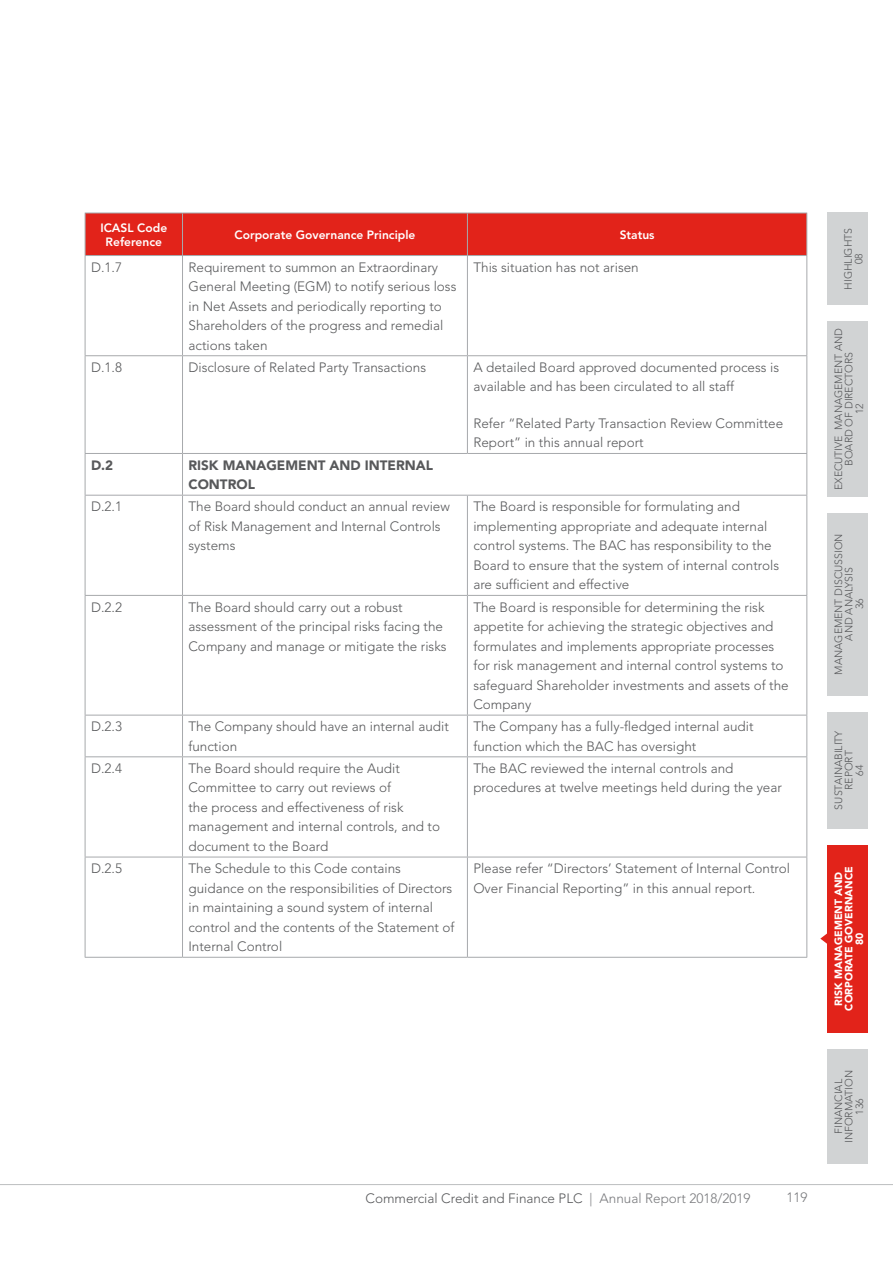
<style>
.page{position:relative;width:893px;height:1263px;background:#fff}
.page>*{position:absolute;margin:0;border:0;box-sizing:border-box;transform-origin:0 0}
.t1{font:300 13.5px/19.5px "Avenir LT Std";color:#58595b}
.t2{font:900 13.5px/19.5px "Avenir LT Std";color:#58595b}
.t3{font:300 13.5px "Avenir LT Std";color:#797a7d}
.t4{font:800 12px/14.4px "Avenir LT Std";color:#fff;text-align:center}
.t5{font:300 10.5px/10.5px "Avenir LT Std";color:#58595b;text-align:center}
.t6{font:900 10.5px/10.5px "Avenir LT Std";color:#fff;text-align:center}
.s1{color:#797a7d}
</style>
<div class="page">
<hr style="left:0;top:1184px;width:893px;height:1px;background:#bcbec0">
<div style="left:86px;top:214px;width:720px;height:41px;background:#e2231a"></div>
<hr style="left:85px;top:213px;width:98px;height:1px;background:#a7a9ac">
<hr style="left:85px;top:213px;width:1px;height:42px;background:#a7a9ac">
<hr style="left:183px;top:213px;width:284px;height:1px;background:#a7a9ac">
<hr style="left:182px;top:213px;width:1px;height:42px;background:#a7a9ac">
<hr style="left:467px;top:213px;width:340px;height:1px;background:#a7a9ac">
<hr style="left:467px;top:213px;width:1px;height:42px;background:#a7a9ac">
<hr style="left:806px;top:213px;width:1px;height:42px;background:#a7a9ac">
<hr style="left:85px;top:255px;width:98px;height:1px;background:#a7a9ac">
<hr style="left:85px;top:256px;width:1px;height:99px;background:#a7a9ac">
<hr style="left:183px;top:255px;width:284px;height:1px;background:#a7a9ac">
<hr style="left:182px;top:256px;width:1px;height:99px;background:#a7a9ac">
<hr style="left:467px;top:255px;width:340px;height:1px;background:#a7a9ac">
<hr style="left:467px;top:256px;width:1px;height:99px;background:#a7a9ac">
<hr style="left:806px;top:256px;width:1px;height:99px;background:#a7a9ac">
<hr style="left:85px;top:355px;width:98px;height:1px;background:#a7a9ac">
<hr style="left:85px;top:356px;width:1px;height:97px;background:#a7a9ac">
<hr style="left:183px;top:355px;width:284px;height:1px;background:#a7a9ac">
<hr style="left:182px;top:356px;width:1px;height:97px;background:#a7a9ac">
<hr style="left:467px;top:355px;width:340px;height:1px;background:#a7a9ac">
<hr style="left:467px;top:356px;width:1px;height:97px;background:#a7a9ac">
<hr style="left:806px;top:356px;width:1px;height:97px;background:#a7a9ac">
<hr style="left:85px;top:453px;width:98px;height:1px;background:#a7a9ac">
<hr style="left:85px;top:454px;width:1px;height:41px;background:#a7a9ac">
<hr style="left:183px;top:453px;width:284px;height:1px;background:#a7a9ac">
<hr style="left:182px;top:454px;width:1px;height:41px;background:#a7a9ac">
<hr style="left:467px;top:453px;width:340px;height:1px;background:#a7a9ac">
<hr style="left:806px;top:454px;width:1px;height:41px;background:#a7a9ac">
<hr style="left:85px;top:495px;width:98px;height:1px;background:#a7a9ac">
<hr style="left:85px;top:495px;width:1px;height:100px;background:#a7a9ac">
<hr style="left:183px;top:495px;width:284px;height:1px;background:#a7a9ac">
<hr style="left:182px;top:495px;width:1px;height:100px;background:#a7a9ac">
<hr style="left:467px;top:495px;width:340px;height:1px;background:#a7a9ac">
<hr style="left:467px;top:495px;width:1px;height:100px;background:#a7a9ac">
<hr style="left:806px;top:495px;width:1px;height:100px;background:#a7a9ac">
<hr style="left:85px;top:595px;width:98px;height:1px;background:#a7a9ac">
<hr style="left:85px;top:596px;width:1px;height:119px;background:#a7a9ac">
<hr style="left:183px;top:595px;width:284px;height:1px;background:#a7a9ac">
<hr style="left:182px;top:596px;width:1px;height:119px;background:#a7a9ac">
<hr style="left:467px;top:595px;width:340px;height:1px;background:#a7a9ac">
<hr style="left:467px;top:596px;width:1px;height:119px;background:#a7a9ac">
<hr style="left:806px;top:596px;width:1px;height:119px;background:#a7a9ac">
<hr style="left:85px;top:715px;width:98px;height:1px;background:#a7a9ac">
<hr style="left:85px;top:715px;width:1px;height:41px;background:#a7a9ac">
<hr style="left:183px;top:715px;width:284px;height:1px;background:#a7a9ac">
<hr style="left:182px;top:715px;width:1px;height:41px;background:#a7a9ac">
<hr style="left:467px;top:715px;width:340px;height:1px;background:#a7a9ac">
<hr style="left:467px;top:715px;width:1px;height:41px;background:#a7a9ac">
<hr style="left:806px;top:715px;width:1px;height:41px;background:#a7a9ac">
<hr style="left:85px;top:756px;width:98px;height:1px;background:#a7a9ac">
<hr style="left:85px;top:757px;width:1px;height:100px;background:#a7a9ac">
<hr style="left:183px;top:756px;width:284px;height:1px;background:#a7a9ac">
<hr style="left:182px;top:757px;width:1px;height:100px;background:#a7a9ac">
<hr style="left:467px;top:756px;width:340px;height:1px;background:#a7a9ac">
<hr style="left:467px;top:757px;width:1px;height:100px;background:#a7a9ac">
<hr style="left:806px;top:757px;width:1px;height:100px;background:#a7a9ac">
<hr style="left:85px;top:857px;width:98px;height:1px;background:#a7a9ac">
<hr style="left:85px;top:857px;width:1px;height:100px;background:#a7a9ac">
<hr style="left:183px;top:857px;width:284px;height:1px;background:#a7a9ac">
<hr style="left:182px;top:857px;width:1px;height:100px;background:#a7a9ac">
<hr style="left:467px;top:857px;width:340px;height:1px;background:#a7a9ac">
<hr style="left:467px;top:857px;width:1px;height:100px;background:#a7a9ac">
<hr style="left:806px;top:857px;width:1px;height:100px;background:#a7a9ac">
<hr style="left:85px;top:957px;width:98px;height:1px;background:#a7a9ac">
<hr style="left:183px;top:957px;width:284px;height:1px;background:#a7a9ac">
<hr style="left:467px;top:957px;width:340px;height:1px;background:#a7a9ac">
<svg style="left:820px;top:933px;width:7px;height:11px"></svg>
<div style="left:827px;top:213px;width:41px;height:92px;background:#d1d3d4"></div>
<div style="left:827px;top:321px;width:41px;height:176px;background:#d1d3d4"></div>
<div style="left:827px;top:513px;width:41px;height:182px;background:#d1d3d4"></div>
<div style="left:827px;top:712px;width:41px;height:116px;background:#d1d3d4"></div>
<div style="left:827px;top:845px;width:41px;height:187px;background:#e2231a"></div>
<div style="left:827px;top:1049px;width:41px;height:115px;background:#d1d3d4"></div>
<p class="t4" style="left:100px;top:220px;width:68px">ICASL Code<br>Reference</p>
<p class="t4" style="left:235px;top:227px;width:182px">Corporate Governance Principle</p>
<p class="t4" style="left:620px;top:227px;width:36px">Status</p>
<p class="t1" style="left:91px;top:257px;width:33px">D.1.7</p>
<p class="t1" style="left:188px;top:257px;width:269px">Requirement to summon an Extraordinary General Meeting (EGM) to notify serious loss in Net Assets and periodically reporting to Shareholders of the progress and remedial actions taken</p>
<p class="t1" style="left:473px;top:257px;width:167px">This situation has not arisen</p>
<p class="t1" style="left:91px;top:358px;width:33px">D.1.8</p>
<p class="t1" style="left:188px;top:358px;width:239px">Disclosure of Related Party Transactions</p>
<p class="t1" style="left:473px;top:358px;width:307px">A detailed Board approved documented process is available and has been circulated to all staff</p>
<p class="t1" style="left:473px;top:414px;width:311px">Refer “Related Party Transaction Review Committee<br>Report” in this annual report</p>
<p class="t2" style="left:91px;top:455px;width:24px">D.2</p>
<p class="t2" style="left:188px;top:455px;width:246px">RISK MANAGEMENT AND INTERNAL<br>CONTROL</p>
<p class="t1" style="left:91px;top:497px;width:33px">D.2.1</p>
<p class="t1" style="left:188px;top:497px;width:263px">The Board should conduct an annual review of Risk Management and Internal Controls systems</p>
<p class="t1" style="left:473px;top:497px;width:307px">The Board is responsible for formulating and implementing appropriate and adequate internal control systems. The BAC has responsibility to the Board to ensure that the system of internal controls are sufficient and effective</p>
<p class="t1" style="left:91px;top:597px;width:33px">D.2.2</p>
<p class="t1" style="left:188px;top:597px;width:260px">The Board should carry out a robust assessment of the principal risks facing the<br>Company and manage or mitigate the risks</p>
<p class="t1" style="left:473px;top:597px;width:317px">The Board is responsible for determining the risk appetite for achieving the strategic objectives and formulates and implements appropriate processes for risk management and internal control systems to safeguard Shareholder investments and assets of the Company</p>
<p class="t1" style="left:91px;top:717px;width:33px">D.2.3</p>
<p class="t1" style="left:188px;top:717px;width:262px">The Company should have an internal audit function</p>
<p class="t1" style="left:473px;top:717px;width:282px">The Company has a fully-fledged internal audit function which the BAC has oversight</p>
<p class="t1" style="left:91px;top:758px;width:33px">D.2.4</p>
<p class="t1" style="left:188px;top:758px;width:253px">The Board should require the Audit Committee to carry out reviews of<br>the process and effectiveness of risk management and internal controls, and to document to the Board</p>
<p class="t1" style="left:473px;top:758px;width:310px">The BAC reviewed the internal controls and procedures at twelve meetings held during the year</p>
<p class="t1" style="left:91px;top:859px;width:33px">D.2.5</p>
<p class="t1" style="left:188px;top:859px;width:268px">The Schedule to this Code contains guidance on the responsibilities of Directors in maintaining a sound system of internal control and the contents of the Statement of Internal Control</p>
<p class="t1" style="left:473px;top:859px;width:318px">Please refer “Directors’ Statement of Internal Control<br>Over Financial Reporting” in this annual report.</p>
<p class="t1" style="left:365px;top:1188px;width:387px">Commercial Credit and Finance PLC <span class="s1">| Annual Report 2018/2019</span></p>
<p class="t3" style="left:786px;top:1190px;width:23px">119</p>
<p class="t5" style="left:843px;top:290px;width:63px;rotate:-90deg">HIGHLIGHTS<br>08</p>
<p class="t5" style="left:833px;top:490px;width:164px;rotate:-90deg">EXECUTIVE MANAGEMENT AND<br>BOARD OF DIRECTORS<br>12</p>
<p class="t5" style="left:833px;top:674px;width:143px;rotate:-90deg">MANAGEMENT DISCUSSION<br>AND ANALYSIS<br>36</p>
<p class="t5" style="left:833px;top:809px;width:80px;rotate:-90deg">SUSTAINABILITY<br>REPORT<br>64</p>
<p class="t6" style="left:833px;top:1010px;width:145px;rotate:-90deg">RISK MANAGEMENT AND<br>CORPORATE GOVERNANCE<br>80</p>
<p class="t5" style="left:833px;top:1143px;width:75px;rotate:-90deg">FINANCIAL<br>INFORMATION<br>136</p>
</div>
